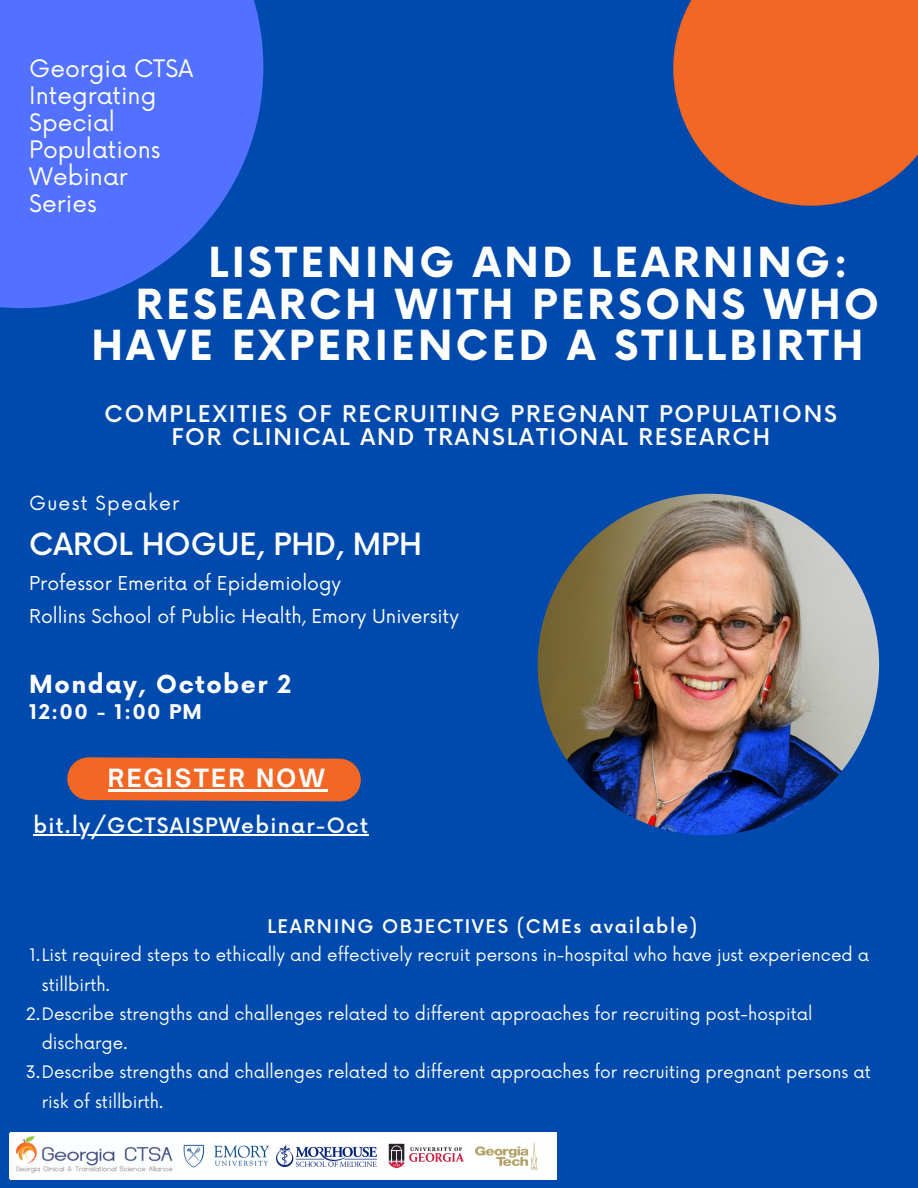
<style>
.page{position:relative;width:918px;height:1188px;background:#004aad}
.page>*{position:absolute;margin:0;border:0;box-sizing:border-box;transform-origin:0 0}
.t1{font:700 40.35px "Now";letter-spacing:.085em;color:#fff}
.t2{font:500 29.85px "Now";color:#fff}
.t3{font:700 24.3px "Now";letter-spacing:.06em;color:#fff}
.t4{font:700 24px "Open Sauce One";letter-spacing:.095em;color:#fbfdfe}
.t5{font:23.55px/27px "Now";color:#fff}
.t6{font:500 22.5px/22.5px "Now";letter-spacing:.085em;color:#fff;text-align:center}
.t7{font:500 20.7px "Now";letter-spacing:.06em;color:#fbfdfe}
.t8{font:700 19.8px "Now";letter-spacing:.06em;color:#fff}
.t9{font:19.05px "Now";letter-spacing:.06em;color:#fff}
.t10{font:18.75px "Now";color:#fff}
.t11{font:500 18.3px "Now";letter-spacing:.085em;color:#fff}
.t12{font:16.8px/29.2px "Now";color:#fbfdfe}
</style>
<div class="page">
<svg style="left:0;top:0;width:263px;height:308px;fill:#5271ff"></svg>
<div style="left:673px;top:0;width:245px;height:206px;background:#f16723"></div>
<img style="left:538px;top:494px;width:341px;height:341px;border-radius:50%">
<svg style="left:67px;top:757px;width:294px;height:45px;background:#dc6732"></svg>
<div style="left:10px;top:1132px;width:547px;height:48px;background:#fff"></div>
<img style="left:9px;top:1133px;width:164px;height:45px">
<img style="left:183px;top:1144px;width:86px;height:24px">
<img style="left:277px;top:1145px;width:100px;height:21px">
<img style="left:388px;top:1144px;width:76px;height:24px">
<img style="left:475px;top:1143px;width:63px;height:27px">
<hr style="left:108px;top:790px;width:219px;height:2px;background:#fbfdfe">
<hr style="left:33px;top:834px;width:336px;height:1px;background:#fbfdfe">
<p class="t5" style="left:29px;top:56px;width:165px">Georgia CTSA<br>Integrating</p>
<p class="t5" style="left:29px;top:110px;width:87px">Special</p>
<p class="t5" style="left:29px;top:137px;width:133px">Populations</p>
<p class="t5" style="left:29px;top:164px;width:100px">Webinar</p>
<p class="t5" style="left:29px;top:191px;width:69px">Series</p>
<p class="t1" style="left:209px;top:241px;width:641px">LISTENING AND LEARNING:</p>
<p class="t1" style="left:136px;top:282px;width:745px">RESEARCH WITH PERSONS WHO</p>
<p class="t1" style="left:92px;top:324px;width:774px">HAVE EXPERIENCED A STILLBIRTH</p>
<p class="t6" style="left:105px;top:404px;width:734px">COMPLEXITIES OF RECRUITING PREGNANT POPULATIONS<br>FOR CLINICAL AND TRANSLATIONAL RESEARCH</p>
<p class="t9" style="left:29px;top:492px;width:152px">Guest Speaker</p>
<p class="t2" style="left:29px;top:528px;width:394px">CAROL HOGUE, PHD, MPH</p>
<p class="t10" style="left:29px;top:573px;width:313px">Professor Emerita of Epidemiology</p>
<p class="t10" style="left:29px;top:606px;width:431px">Rollins School of Public Health, Emory University</p>
<p class="t3" style="left:29px;top:671px;width:264px">Monday, October 2</p>
<p class="t8" style="left:29px;top:701px;width:174px">12:00 - 1:00 PM</p>
<p class="t4" style="left:108px;top:763px;width:219px">REGISTER NOW</p>
<p class="t7" style="left:33px;top:814px;width:336px">bit.ly/GCTSAISPWebinar-Oct</p>
<p class="t11" style="left:267px;top:916px;width:431px">LEARNING OBJECTIVES (CMEs available)</p>
<p class="t12" style="left:42px;top:942px;width:829px;text-indent:-12px">1.List required steps to ethically and effectively recruit persons in-hospital who have just experienced a stillbirth.</p>
<p class="t12" style="left:42px;top:1000px;width:772px;text-indent:-16px">2.Describe strengths and challenges related to different approaches for recruiting post-hospital discharge.</p>
<p class="t12" style="left:42px;top:1059px;width:831px;text-indent:-16px">3.Describe strengths and challenges related to different approaches for recruiting pregnant persons at risk of stillbirth.</p>
</div>
